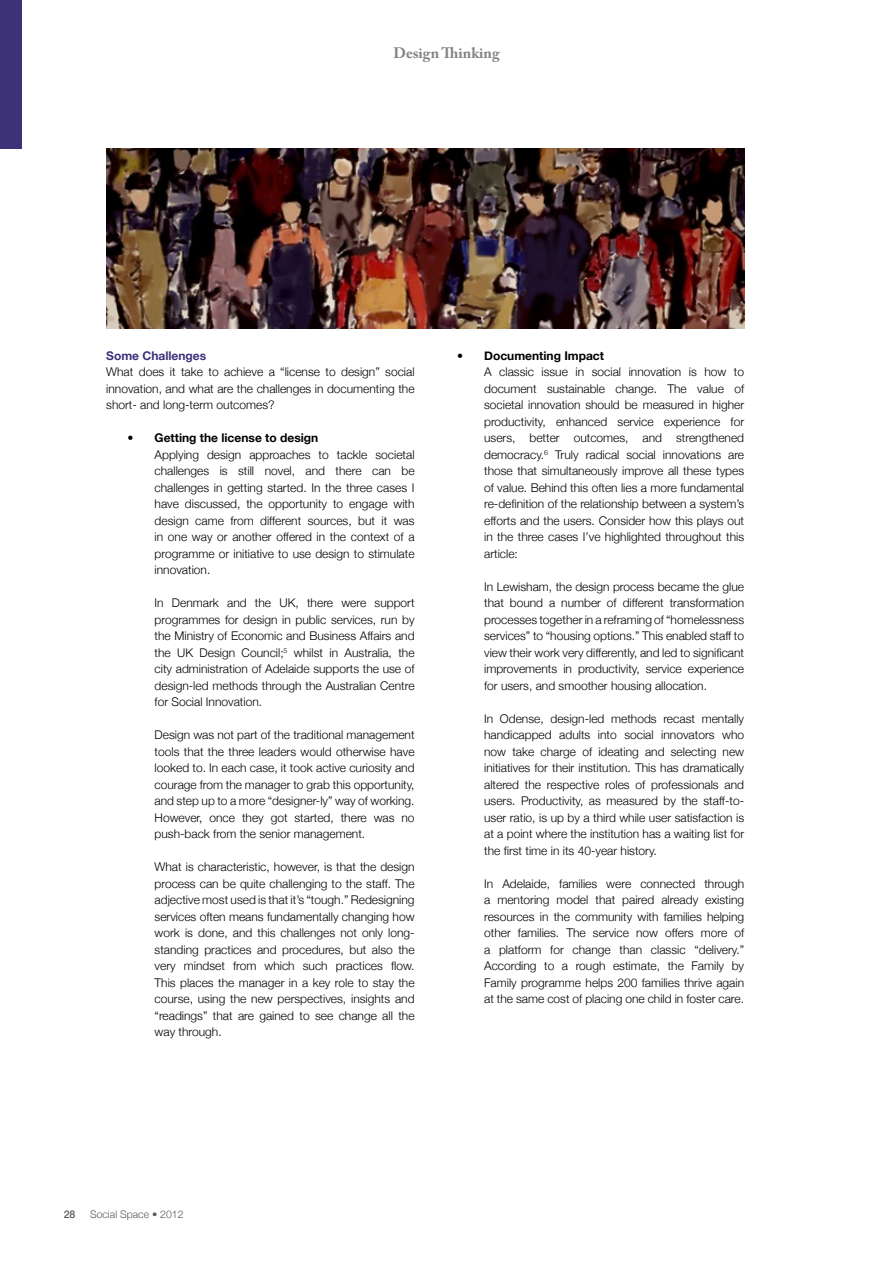
<style>
.page{position:relative;width:893px;height:1263px;background:#fff}
.page>*{position:absolute;margin:0;border:0;box-sizing:border-box;transform-origin:0 0}
.t1{font:700 15px "Adobe Caslon Pro";color:#808285}
.t2{font:300 12px/16.5px "Helvetica Neue";color:#000;text-align:justify}
.t3{font:700 12px "Helvetica Neue";color:#000}
.t4{font:700 12px "Helvetica Neue";color:#3d3179}
.t5{font:300 10.5px "Helvetica Neue";color:#58595b}
.t6{font:500 10.5px "Helvetica Neue";color:#58595b}
</style>
<div class="page">
<div style="left:0;top:0;width:21px;height:149px;background:#3d3179"></div>
<img style="left:106px;top:149px;width:638px;height:180px">
<p class="t1" style="left:393px;top:44px;width:108px">Design Thinking</p>
<p class="t4" style="left:106px;top:348px;width:101px">Some Challenges</p>
<p class="t2" style="left:106px;top:364px;width:310px">What does it take to achieve a “license to design” social innovation, and what are the challenges in documenting the short- and long-term outcomes?</p>
<p class="t3" style="left:128px;top:431px;width:192px">• Getting the license to design</p>
<p class="t2" style="left:155px;top:446px;width:262px">Applying design approaches to tackle societal challenges is still novel, and there can be challenges in getting started. In the three cases I have discussed, the opportunity to engage with design came from different sources, but it was in one way or another offered in the context of a programme or initiative to use design to stimulate innovation.</p>
<p class="t2" style="left:155px;top:595px;width:262px">In Denmark and the UK, there were support programmes for design in public services, run by the Ministry of Economic and Business Affairs and the UK Design Council;<sup>5</sup> whilst in Australia, the city administration of Adelaide supports the use of design-led methods through the Australian Centre for Social Innovation.</p>
<p class="t2" style="left:155px;top:727px;width:262px">Design was not part of the traditional management tools that the three leaders would otherwise have looked to. In each case, it took active curiosity and courage from the manager to grab this opportunity, and step up to a more “designer-ly” way of working.<br>However, once they got started, there was no push-back from the senior management.</p>
<p class="t2" style="left:155px;top:859px;width:262px">What is characteristic, however, is that the design process can be quite challenging to the staff. The adjective most used is that it’s “tough.” Redesigning services often means fundamentally changing how work is done, and this challenges not only long&shy;standing practices and procedures, but also the very mindset from which such practices flow.<br>This places the manager in a key role to stay the course, using the new perspectives, insights and “readings” that are gained to see change all the way through.</p>
<p class="t3" style="left:457px;top:348px;width:148px">• Documenting Impact</p>
<p class="t2" style="left:484px;top:364px;width:262px">A classic issue in social innovation is how to document sustainable change. The value of societal innovation should be measured in higher productivity, enhanced service experience for users, better outcomes, and strengthened democracy.<sup>6</sup> Truly radical social innovations are those that simultaneously improve all these types of value. Behind this often lies a more fundamental re-definition of the relationship between a system’s efforts and the users. Consider how this plays out in the three cases I’ve highlighted throughout this article:</p>
<p class="t2" style="left:484px;top:578px;width:262px">In Lewisham, the design process became the glue that bound a number of different transformation processes together in a reframing of “homelessness services” to “housing options.” This enabled staff to view their work very differently, and led to significant improvements in productivity, service experience for users, and smoother housing allocation.</p>
<p class="t2" style="left:484px;top:710px;width:262px">In Odense, design-led methods recast mentally handicapped adults into social innovators who now take charge of ideating and selecting new initiatives for their institution. This has dramatically altered the respective roles of professionals and users. Productivity, as measured by the staff-to&shy;user ratio, is up by a third while user satisfaction is at a point where the institution has a waiting list for the first time in its 40-year history.</p>
<p class="t2" style="left:484px;top:875px;width:262px">In Adelaide, families were connected through a mentoring model that paired already existing resources in the community with families helping other families. The service now offers more of a platform for change than classic “delivery.” According to a rough estimate, the Family by Family programme helps 200 families thrive again at the same cost of placing one child in foster care.</p>
<p class="t6" style="left:64px;top:1208px;width:13px">28</p>
<p class="t5" style="left:90px;top:1208px;width:95px">Social Space • 2012</p>
</div>
